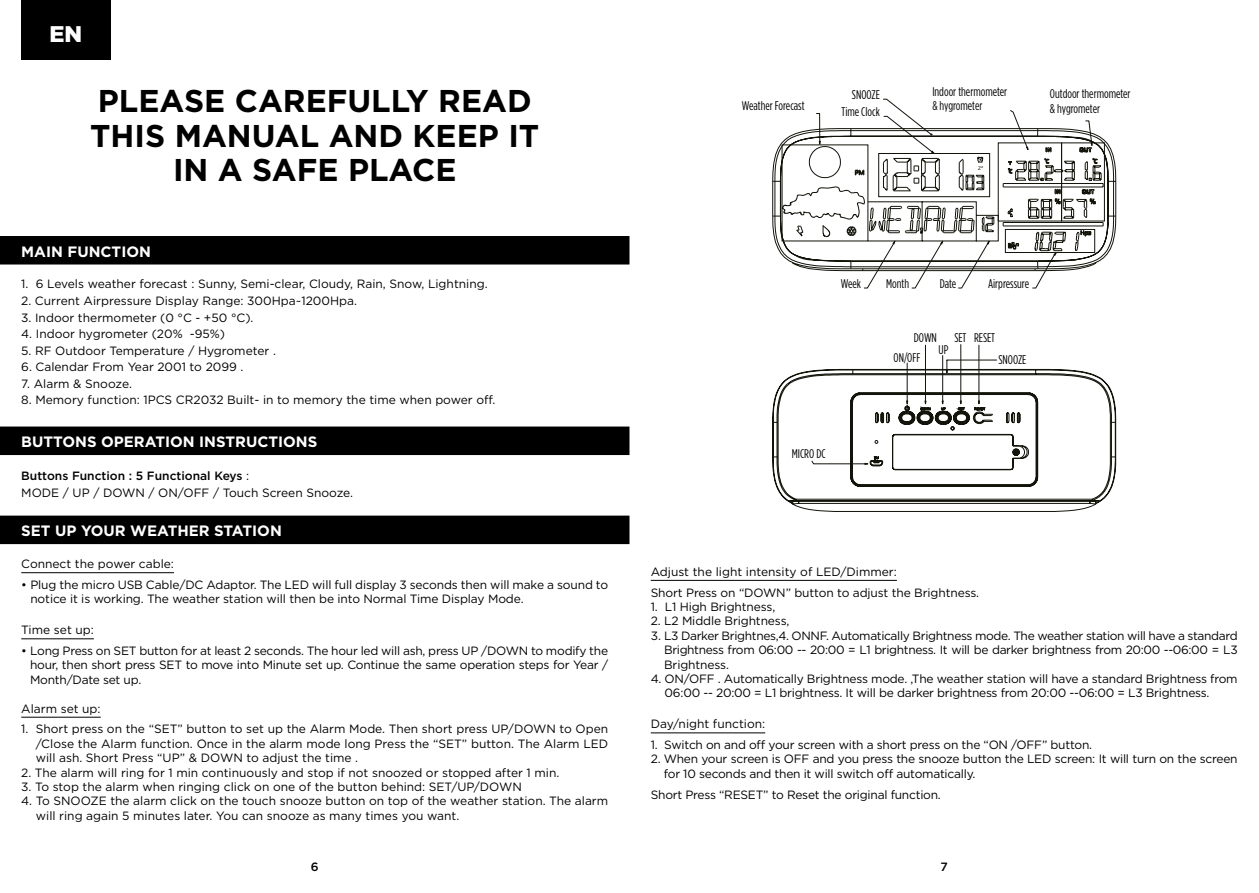
<style>
.page{position:relative;width:1259px;height:893px;background:#fff}
.page>*{position:absolute;margin:0;border:0;box-sizing:border-box;transform-origin:0 0}
.t1{font:700 31.5px/34.5px "Gotham";color:#000;text-align:center}
.t2{font:900 22.5px "Gotham";color:#fff}
.t3{font:700 15px "Gotham";color:#fff}
.t4{font:12.6px/14.7px "Gotham Condensed";color:#000}
.t5{font:12px/14.4px "Gotham";letter-spacing:-.01em;color:#000}
.t6{font:500 12px "Gotham";color:#000}
.t7{font:4.8px "Arial";color:#121309}
.t8{font:700 2.55px "Arial";color:#121309}
.s1{font-weight:500}
</style>
<div class="page">
<div style="left:21px;top:0;width:90px;height:60px;background:#000"></div>
<div style="left:0;top:236px;width:629px;height:28px;background:#000"></div>
<div style="left:0;top:516px;width:629px;height:28px;background:#000"></div>
<div style="left:0;top:427px;width:629px;height:28px;background:#000"></div>
<hr style="left:21px;top:572px;width:153px;height:1px;background:#000">
<hr style="left:21px;top:638px;width:73px;height:1px;background:#000">
<hr style="left:21px;top:717px;width:80px;height:1px;background:#000">
<hr style="left:651px;top:580px;width:246px;height:1px;background:#000">
<hr style="left:651px;top:732px;width:114px;height:1px;background:#000">
<svg style="left:772px;top:99px;width:344px;height:189px"></svg>
<svg style="left:795px;top:506px;width:298px;height:6px"></svg>
<svg style="left:772px;top:344px;width:225px;height:142px"></svg>
<svg style="left:776px;top:363px;width:321px;height:143px"></svg>
<hr style="left:925px;top:345px;width:1px;height:56px;background:#121309">
<hr style="left:942px;top:356px;width:1px;height:45px;background:#121309">
<hr style="left:960px;top:345px;width:1px;height:56px;background:#121309">
<hr style="left:978px;top:345px;width:1px;height:56px;background:#121309">
<svg style="left:811px;top:360px;width:305px;height:144px"></svg>
<hr style="left:947px;top:360px;width:49px;height:1px;background:#121309">
<h2 class="t2" style="left:50px;top:21px;width:34px">EN</h2>
<h1 class="t1" style="left:90px;top:84px;width:451px">PLEASE CAREFULLY READ<br>THIS MANUAL AND KEEP IT<br>IN A SAFE PLACE</h1>
<p class="t3" style="left:21px;top:242px;width:131px">MAIN FUNCTION</p>
<p class="t5" style="left:21px;top:277px;width:468px">1. 6 Levels weather forecast : Sunny, Semi-clear, Cloudy, Rain, Snow, Lightning.</p>
<p class="t5" style="left:21px;top:293px;width:337px">2. Current Airpressure Display Range: 300Hpa~1200Hpa.</p>
<p class="t5" style="left:21px;top:310px;width:234px">3. Indoor thermometer (0 °C - +50 °C).</p>
<p class="t5" style="left:21px;top:326px;width:205px">4. Indoor hygrometer (20% -95%)</p>
<p class="t5" style="left:21px;top:343px;width:256px">5. RF Outdoor Temperature / Hygrometer .</p>
<p class="t5" style="left:21px;top:359px;width:224px">6. Calendar From Year 2001 to 2099 .</p>
<p class="t5" style="left:21px;top:376px;width:112px">7. Alarm &amp; Snooze.</p>
<p class="t5" style="left:21px;top:392px;width:475px">8. Memory function: 1PCS CR2032 Built- in to memory the time when power off.</p>
<p class="t3" style="left:21px;top:432px;width:298px">BUTTONS OPERATION INSTRUCTIONS</p>
<p class="t5" style="left:21px;top:467px;width:333px;line-height:16.5px"><span class="s1">Buttons Function : 5 Functional Keys</span> :<br>MODE / UP / DOWN / ON/OFF / Touch Screen Snooze.</p>
<p class="t3" style="left:21px;top:521px;width:262px">SET UP YOUR WEATHER STATION</p>
<p class="t5" style="left:21px;top:556px;width:154px">Connect the power cable:</p>
<p class="t5" style="left:30px;top:577px;width:579px;text-indent:-9px">• Plug the micro USB Cable/DC Adaptor. The LED will full display 3 seconds then will make a sound to notice it is working. The weather station will then be into Normal Time Display Mode.</p>
<p class="t5" style="left:21px;top:622px;width:74px">Time set up:</p>
<p class="t5" style="left:30px;top:643px;width:579px;text-align:justify;text-indent:-9px">• Long Press on SET button for at least 2 seconds. The hour led will ash, press UP /DOWN to modify the hour, then short press SET to move into Minute set up. Continue the same operation steps for Year / Month/Date set up.</p>
<p class="t5" style="left:21px;top:701px;width:81px">Alarm set up:</p>
<p class="t5" style="left:36px;top:722px;width:574px;text-align:justify;text-indent:-14px">1. Short press on the “SET” button to set up the Alarm Mode. Then short press UP/DOWN to Open /Close the Alarm function. Once in the alarm mode long Press the “SET” button. The Alarm LED will ash. Short Press “UP” &amp; DOWN to adjust the time .</p>
<p class="t5" style="left:21px;top:765px;width:539px">2. The alarm will ring for 1 min continuously and stop if not snoozed or stopped after 1 min.</p>
<p class="t5" style="left:21px;top:779px;width:502px">3. To stop the alarm when ringing click on one of the button behind: SET/UP/DOWN</p>
<p class="t5" style="left:36px;top:794px;width:574px;text-indent:-15px">4. To SNOOZE the alarm click on the touch snooze button on top of the weather station. The alarm will ring again 5 minutes later. You can snooze as many times you want.</p>
<p class="t4" style="left:742px;top:98px;width:64px">Weather Forecast</p>
<p class="t4" style="left:841px;top:86px;width:40px;line-height:17.1px;text-align:right">SNOOZE<br>Time Clock</p>
<p class="t4" style="left:932px;top:84px;width:76px">Indoor thermometer &amp; hygrometer</p>
<p class="t4" style="left:1050px;top:86px;width:82px">Outdoor thermometer &amp; hygrometer</p>
<p class="t8" style="left:981px;top:165px;width:3px">Z</p>
<p class="t7" style="left:978px;top:166px;width:4px">Z</p>
<p class="t4" style="left:841px;top:276px;width:22px">Week</p>
<p class="t4" style="left:886px;top:276px;width:24px">Month</p>
<p class="t4" style="left:939px;top:276px;width:18px">Date</p>
<p class="t4" style="left:988px;top:276px;width:43px">Airpressure</p>
<p class="t4" style="left:792px;top:446px;width:35px">MICRO DC</p>
<p class="t4" style="left:914px;top:330px;width:25px">DOWN</p>
<p class="t4" style="left:954px;top:330px;width:14px">SET</p>
<p class="t4" style="left:938px;top:342px;width:11px">UP</p>
<p class="t4" style="left:893px;top:350px;width:28px">ON/OFF</p>
<p class="t4" style="left:974px;top:330px;width:23px">RESET</p>
<p class="t4" style="left:998px;top:352px;width:29px">SNOOZE</p>
<p class="t5" style="left:651px;top:561px;width:330px;line-height:20.9px">Adjust the light intensity of LED/Dimmer:<br>Short Press on “DOWN” button to adjust the Brightness.</p>
<p class="t5" style="left:651px;top:599px;width:126px">1. L1 High Brightness,</p>
<p class="t5" style="left:651px;top:614px;width:140px">2. L2 Middle Brightness,</p>
<p class="t5" style="left:664px;top:628px;width:575px;text-align:justify;text-indent:-13px">3. L3 Darker Brightnes,4. ONNF. Automatically Brightness mode. The weather station will have a standard Brightness from 06:00 -- 20:00 = L1 brightness. It will be darker brightness from 20:00 --06:00 = L3<br>Brightness.</p>
<p class="t5" style="left:664px;top:671px;width:574px;text-indent:-14px">4. ON/OFF . Automatically Brightness mode. ,The weather station will have a standard Brightness from<br>06:00 -- 20:00 = L1 brightness. It will be darker brightness from 20:00 --06:00 = L3 Brightness.</p>
<p class="t5" style="left:651px;top:716px;width:116px">Day/night function:</p>
<p class="t5" style="left:651px;top:737px;width:443px">1. Switch on and off your screen with a short press on the “ON /OFF” button.</p>
<p class="t5" style="left:664px;top:752px;width:575px;text-indent:-13px">2. When your screen is OFF and you press the snooze button the LED screen: It will turn on the screen for 10 seconds and then it will switch off automatically.</p>
<p class="t5" style="left:651px;top:787px;width:292px">Short Press “RESET” to Reset the original function.</p>
<p class="t6" style="left:311px;top:859px;width:9px">6</p>
<p class="t6" style="left:940px;top:859px;width:9px">7</p>
</div>
